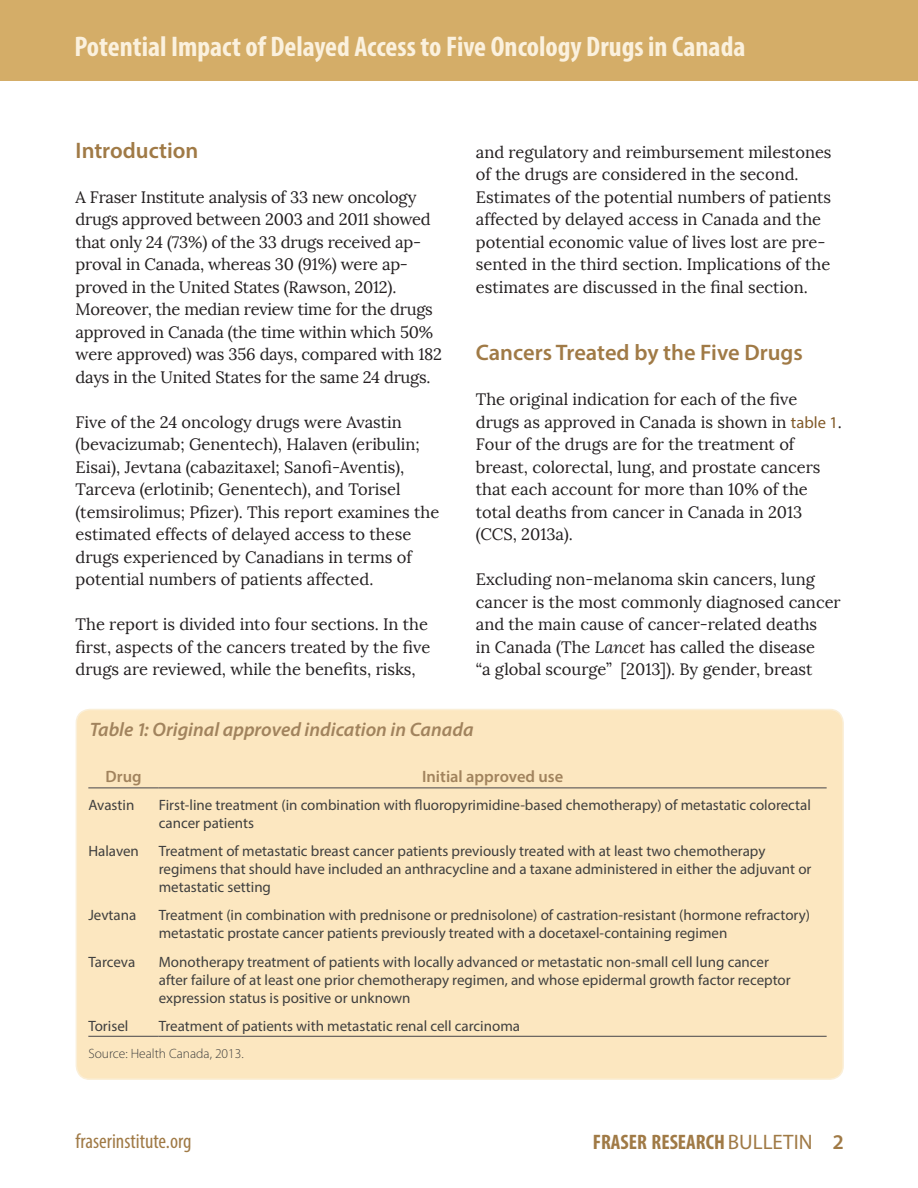
<style>
.page{position:relative;width:918px;height:1188px;background:#fff}
.page>*{position:absolute;margin:0;border:0;box-sizing:border-box;transform-origin:0 0}
.t1{font:700 condensed 28.5px "Myriad Pro";color:#fbf1de}
.t2{font:600 22.5px "Myriad Pro";color:#a07a46}
.t3{font:700 condensed 21px "Myriad Pro";color:#a07a46}
.t4{font:condensed 21px "Myriad Pro";color:#a07a46}
.t5{font:italic 600 19.5px "Myriad Pro";color:#825a28}
.t6{font:16.5px/22.5px "Lora";color:#231f20}
.t7{font:600 16.5px "Myriad Pro";color:#825a28}
.t8{font:15px/18px "Myriad Pro";color:#000}
.t9{font:300 13.5px "Myriad Pro";color:#000}
.s1{font-family:"Myriad Pro";color:#825a28}
.s2{font-style:italic}
.s3{font-weight:400;font-stretch:normal}
.s4{font-weight:600;font-stretch:normal}
</style>
<div class="page">
<div style="left:0;top:0;width:918px;height:81px;background:#d4ad68"></div>
<div style="left:76px;top:710px;width:767px;height:369px;background:#fce7c0;border-radius:14px"></div>
<hr style="left:88px;top:1036px;width:71px;height:1px;background:#231f20">
<hr style="left:159px;top:1036px;width:668px;height:1px;background:#231f20">
<hr style="left:88px;top:787px;width:71px;height:1px;background:#231f20">
<hr style="left:159px;top:787px;width:668px;height:1px;background:#231f20">
<div style="left:76px;top:709px;width:768px;height:371px;border:2px solid #f9eacc;border-radius:14px"></div>
<h1 class="t1" style="left:75px;top:29px;width:672px">Potential Impact of Delayed Access to Five Oncology Drugs in Canada</h1>
<h2 class="t2" style="left:76px;top:136px;width:124px">Introduction</h2>
<p class="t6" style="left:76px;top:186px;width:368px">A Fraser Institute analysis of 33 new oncology drugs approved between 2003 and 2011 showed that only 24 (73%) of the 33 drugs received ap&shy;proval in Canada, whereas 30 (91%) were ap&shy;proved in the United States (Rawson, 2012).<br>Moreover, the median review time for the drugs approved in Canada (the time within which 50% were approved) was 356 days, compared with 182 days in the United States for the same 24 drugs.</p>
<p class="t6" style="left:76px;top:411px;width:365px">Five of the 24 oncology drugs were Avastin (bevacizumab; Genentech), Halaven (eribulin; Eisai), Jevtana (cabazitaxel; Sanofi-Aventis), Tarceva (erlotinib; Genentech), and Torisel (temsirolimus; Pfizer). This report examines the estimated effects of delayed access to these drugs experienced by Canadians in terms of potential numbers of patients affected.</p>
<p class="t6" style="left:76px;top:613px;width:356px">The report is divided into four sections. In the first, aspects of the cancers treated by the five drugs are reviewed, while the benefits, risks,</p>
<p class="t6" style="left:476px;top:141px;width:357px">and regulatory and reimbursement milestones of the drugs are considered in the second.<br>Estimates of the potential numbers of patients affected by delayed access in Canada and the potential economic value of lives lost are pre&shy;sented in the third section. Implications of the estimates are discussed in the final section.</p>
<h2 class="t2" style="left:476px;top:338px;width:329px">Cancers Treated by the Five Drugs</h2>
<p class="t6" style="left:476px;top:388px;width:368px">The original indication for each of the five drugs as approved in Canada is shown in <span class="s1">table 1</span>.<br>Four of the drugs are for the treatment of breast, colorectal, lung, and prostate cancers that each account for more than 10% of the total deaths from cancer in Canada in 2013 (CCS, 2013a).</p>
<p class="t6" style="left:476px;top:568px;width:366px">Excluding non-melanoma skin cancers, lung cancer is the most commonly diagnosed cancer and the main cause of cancer-related deaths<br>in Canada (The <span class="s2">Lancet</span> has called the disease<br>“a global scourge” [2013]). By gender, breast</p>
<p class="t5" style="left:90px;top:717px;width:385px">Table 1: Original approved indication in Canada</p>
<p class="t7" style="left:106px;top:766px;width:38px">Drug</p>
<p class="t7" style="left:422px;top:766px;width:143px">Initial approved use</p>
<p class="t8" style="left:88px;top:796px;width:47px">Avastin</p>
<p class="t8" style="left:159px;top:796px;width:654px">First-line treatment (in combination with fluoropyrimidine-based chemotherapy) of metastatic colorectal cancer patients</p>
<p class="t8" style="left:88px;top:842px;width:52px">Halaven</p>
<p class="t8" style="left:159px;top:842px;width:654px">Treatment of metastatic breast cancer patients previously treated with at least two chemotherapy regimens that should have included an anthracycline and a taxane administered in either the adjuvant or metastatic setting</p>
<p class="t8" style="left:88px;top:906px;width:50px">Jevtana</p>
<p class="t8" style="left:159px;top:906px;width:653px">Treatment (in combination with prednisone or prednisolone) of castration-resistant (hormone refractory) metastatic prostate cancer patients previously treated with a docetaxel-containing regimen</p>
<p class="t8" style="left:88px;top:952px;width:49px">Tarceva</p>
<p class="t8" style="left:159px;top:952px;width:634px">Monotherapy treatment of patients with locally advanced or metastatic non-small cell lung cancer after failure of at least one prior chemotherapy regimen, and whose epidermal growth factor receptor expression status is positive or unknown</p>
<p class="t8" style="left:88px;top:1016px;width:42px">Torisel</p>
<p class="t8" style="left:159px;top:1016px;width:363px">Treatment of patients with metastatic renal cell carcinoma</p>
<p class="t9" style="left:88px;top:1045px;width:157px">Source: Health Canada, 2013.</p>
<p class="t4" style="left:76px;top:1128px;width:117px">fraserinstitute.org</p>
<p class="t3" style="left:593px;top:1129px;width:252px">FRASER RESEARCH <span class="s3">BULLETIN</span> <span class="s4">2</span></p>
</div>
